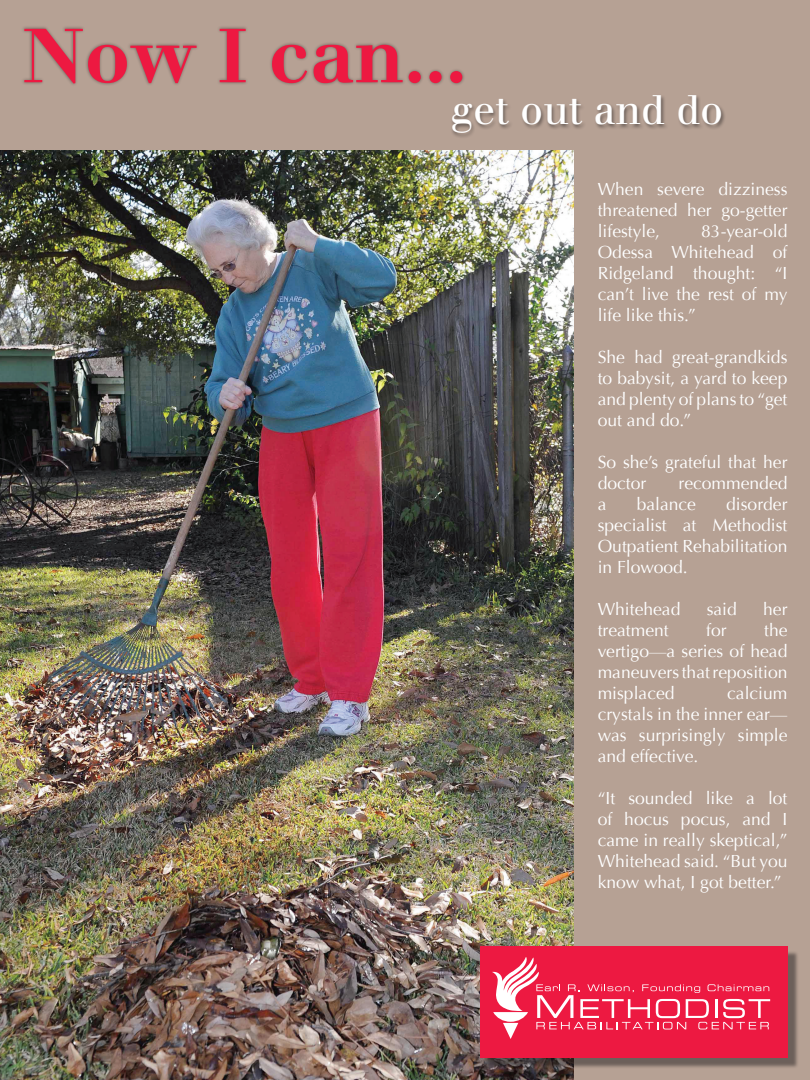
<style>
.page{position:relative;width:810px;height:1080px;background:#b6a194}
.page>*{position:absolute;margin:0;border:0;box-sizing:border-box;transform-origin:0 0}
.t1{font:700 74.69px "Justus";color:#ed1941}
.t2{font:40.31px "Justus";color:#fff}
.t3{font:17.5px/21px "Optima";color:#fff;text-align:justify}
</style>
<div class="page">
<img style="left:0;top:150px;width:574px;height:930px">
<div style="left:485px;top:950px;width:314px;height:119px;background:#231f20;opacity:.5"></div>
<div style="left:480px;top:946px;width:308px;height:112px;background:#ed1941"></div>
<svg style="left:492px;top:957px;width:278px;height:82px"></svg>
<div style="left:21px;top:25px;width:445px;height:62px;background:#231f20;opacity:.5"></div>
<div style="left:450px;top:94px;width:276px;height:45px;background:#231f20;opacity:.5"></div>
<h1 class="t1" style="left:22px;top:10px;width:446px">Now I can...</h1>
<h2 class="t2" style="left:450px;top:86px;width:275px">get out and do</h2>
<p class="t3" style="left:598px;top:178px;width:191px">When severe dizziness threatened her go-getter lifestyle,</p>
<p class="t3" style="left:598px;top:220px;width:191px;text-indent:104px">83-year-old Odessa Whitehead of Ridgeland thought: “I can’t live the rest of my life like this.”</p>
<p class="t3" style="left:598px;top:346px;width:191px">She had great-grandkids to babysit, a yard to keep and plenty of plans to “get out and do.”</p>
<p class="t3" style="left:598px;top:451px;width:191px">So she’s grateful that her doctor</p>
<p class="t3" style="left:679px;top:472px;width:110px">recommended</p>
<p class="t3" style="left:598px;top:493px;width:191px;text-indent:128px">disorder specialist at Methodist Outpatient Rehabilitation in Flowood.</p>
<p class="t3" style="left:598px;top:598px;width:84px">Whitehead</p>
<p class="t3" style="left:707px;top:598px;width:32px">said</p>
<p class="t3" style="left:763px;top:598px;width:26px">her</p>
<p class="t3" style="left:598px;top:619px;width:72px">treatment</p>
<p class="t3" style="left:706px;top:619px;width:22px">for</p>
<p class="t3" style="left:598px;top:493px;width:10px">a</p>
<p class="t3" style="left:637px;top:493px;width:61px">balance</p>
<p class="t3" style="left:598px;top:619px;width:191px;text-indent:166px">the vertigo—a series of head maneuvers that reposition misplaced</p>
<p class="t3" style="left:598px;top:682px;width:191px;text-indent:129px">calcium crystals in the inner ear— was surprisingly simple and effective.</p>
<p class="t3" style="left:598px;top:787px;width:191px">“It sounded like a lot of hocus pocus, and I came in really skeptical,” Whitehead said. “But you know what, I got better.”</p>
</div>
